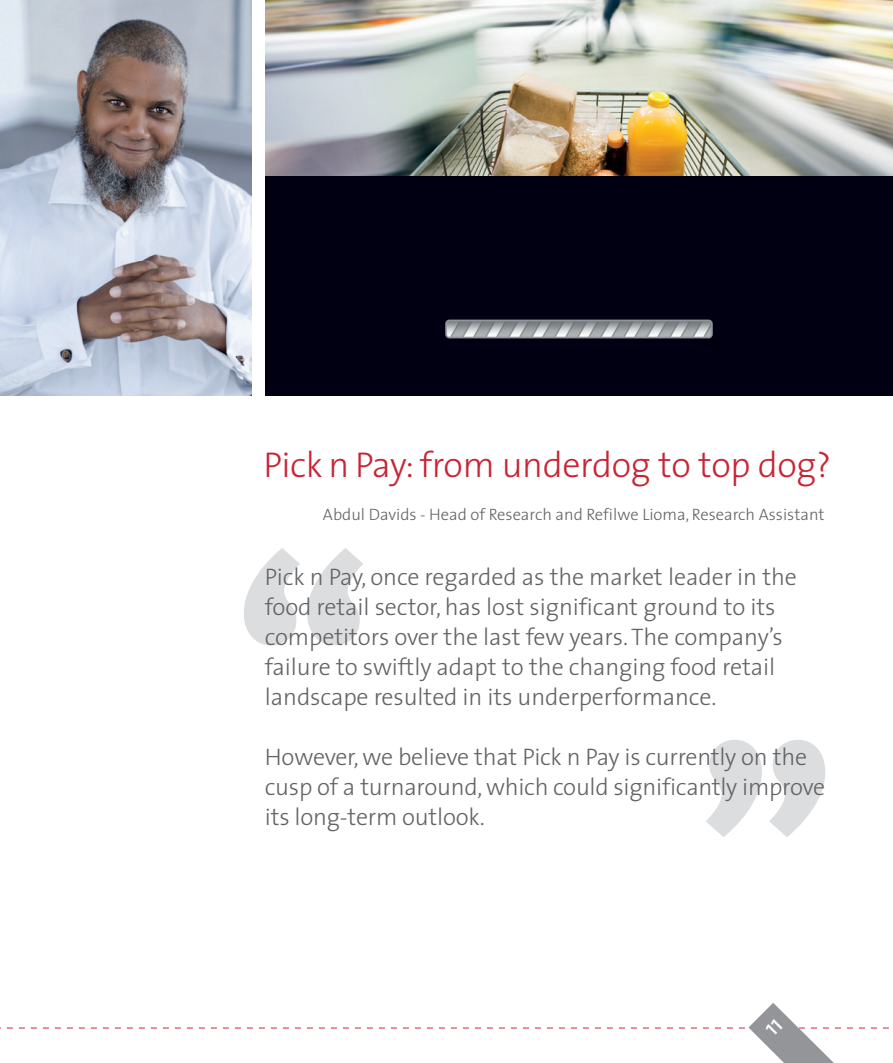
<style>
.page{position:relative;width:893px;height:1063px;background:#fff}
.page>*{position:absolute;margin:0;border:0;box-sizing:border-box;transform-origin:0 0}
.t1{font:300 36px "The Sans";letter-spacing:-.01em;color:#c82434}
.t2{font:300 24px/30px "The Sans";letter-spacing:-.005em;color:#636366}
.t3{font:300 16.5px "The Sans";color:#636366}
</style>
<div class="page">
<img style="left:265px;top:0;width:628px;height:176px">
<img style="left:0;top:0;width:251px;height:396px">
<svg style="left:244px;top:548px;width:119px;height:97px"></svg>
<svg style="left:706px;top:740px;width:120px;height:97px"></svg>
<div style="left:265px;top:176px;width:628px;height:220px;background:#000012"></div>
<img style="left:445px;top:319px;width:268px;height:20px">
<svg style="left:0;top:1003px;width:889px;height:60px"></svg>
<h1 class="t1" style="left:264px;top:435px;width:569px">Pick n Pay: from underdog to top dog?</h1>
<p class="t3" style="left:323px;top:501px;width:503px">Abdul Davids - Head of Research and Refilwe Lioma, Research Assistant</p>
<p class="t2" style="left:265px;top:561px;width:533px">Pick n Pay, once regarded as the market leader in the food retail sector, has lost significant ground to its competitors over the last few years. The company’s failure to swiftly adapt to the changing food retail landscape resulted in its underperformance.</p>
<p class="t2" style="left:265px;top:741px;width:562px">However, we believe that Pick n Pay is currently on the cusp of a turnaround, which could significantly improve its long-term outlook.</p>
</div>
